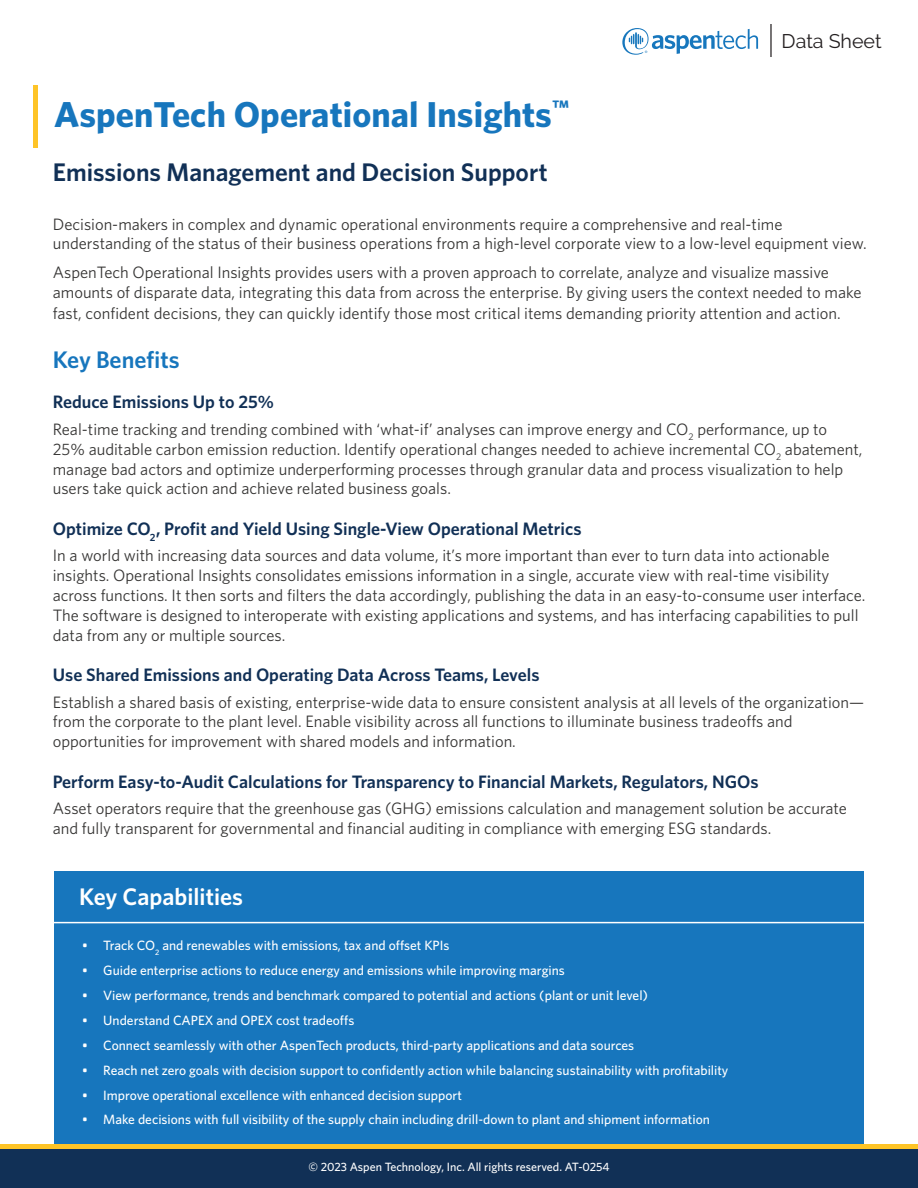
<style>
.page{position:relative;width:918px;height:1188px;background:#fff}
.page>*{position:absolute;margin:0;border:0;box-sizing:border-box;transform-origin:0 0}
.t1{font:700 36px "Whitney";letter-spacing:.005em;color:#1776bd}
.body{font:600 25.5px "Whitney";color:#113056}
.body-2{font:600 24px "Whitney";color:#fff}
.BodyCopy_2{font:600 24px "Whitney";color:#1776bd}
.t2{font:19.65px "Raleway";color:#231f20}
.t3{font:600 18px "Whitney";color:#113056}
.BodyCopy_2-2{font:16.5px/19.8px "Whitney";color:#363534}
.body-3{font:500 13.5px "Whitney";color:#fff}
.t4{font:500 12px "Whitney";color:#fff}
</style>
<div class="page">
<svg style="left:622px;top:28px;width:136px;height:27px"></svg>
<hr style="left:770px;top:24px;width:2px;height:33px;background:#231f20">
<div style="left:0;top:1149px;width:918px;height:39px;background:#113056"></div>
<div style="left:33px;top:85px;width:5px;height:63px;background:#fec427"></div>
<div style="left:54px;top:872px;width:810px;height:273px;background:#1776bd"></div>
<hr style="left:0;top:922px;width:918px;height:1px;background:#fff">
<hr style="left:0;top:1145px;width:918px;height:4px;background:#fec427">
<p class="t1" style="left:54px;top:90px;width:517px">AspenTech Operational Insights<sup>™</sup></p>
<p class="body" style="left:53px;top:157px;width:496px">Emissions Management and Decision Support</p>
<p class="t2" style="left:782px;top:30px;width:102px">Data Sheet</p>
<p class="BodyCopy_2-2" style="left:53px;top:214px;width:815px">Decision-makers in complex and dynamic operational environments require a comprehensive and real-time understanding of the status of their business operations from a high-level corporate view to a low-level equipment view.</p>
<p class="BodyCopy_2-2" style="left:53px;top:262px;width:810px">AspenTech Operational Insights provides users with a proven approach to correlate, analyze and visualize massive amounts of disparate data, integrating this data from across the enterprise. By giving users the context needed to make</p>
<p class="BodyCopy_2-2" style="left:53px;top:303px;width:790px">fast, confident decisions, they can quickly identify those most critical items demanding priority attention and action.</p>
<p class="BodyCopy_2" style="left:53px;top:345px;width:128px">Key Benefits</p>
<h3 class="t3" style="left:53px;top:391px;width:223px">Reduce Emissions Up to 25%</h3>
<p class="BodyCopy_2-2" style="left:53px;top:419px;width:811px">Real-time tracking and trending combined with ‘what-if’ analyses can improve energy and CO<sub>2</sub> performance, up to 25% auditable carbon emission reduction. Identify operational changes needed to achieve incremental CO<sub>2</sub> abatement, manage bad actors and optimize underperforming processes through granular data and process visualization to help users take quick action and achieve related business goals.</p>
<h3 class="t3" style="left:53px;top:518px;width:530px">Optimize CO<sub>2</sub>, Profit and Yield Using Single-View Operational Metrics</h3>
<p class="BodyCopy_2-2" style="left:53px;top:545px;width:814px">In a world with increasing data sources and data volume, it’s more important than ever to turn data into actionable insights. Operational Insights consolidates emissions information in a single, accurate view with real-time visibility across functions. It then sorts and filters the data accordingly, publishing the data in an easy-to-consume user interface.<br>The software is designed to interoperate with existing applications and systems, and has interfacing capabilities to pull data from any or multiple sources.</p>
<h3 class="t3" style="left:53px;top:664px;width:488px">Use Shared Emissions and Operating Data Across Teams, Levels</h3>
<p class="BodyCopy_2-2" style="left:53px;top:692px;width:813px">Establish a shared basis of existing, enterprise-wide data to ensure consistent analysis at all levels of the organization— from the corporate to the plant level. Enable visibility across all functions to illuminate business tradeoffs and opportunities for improvement with shared models and information.</p>
<h3 class="t3" style="left:53px;top:771px;width:707px">Perform Easy-to-Audit Calculations for Transparency to Financial Markets, Regulators, NGOs</h3>
<p class="BodyCopy_2-2" style="left:53px;top:798px;width:796px">Asset operators require that the greenhouse gas (GHG) emissions calculation and management solution be accurate and fully transparent for governmental and financial auditing in compliance with emerging ESG standards.</p>
<p class="body-2" style="left:79px;top:883px;width:165px">Key Capabilities</p>
<p class="body-3" style="left:82px;top:938px;width:369px">• Track CO<sub>2</sub> and renewables with emissions, tax and offset KPIs</p>
<p class="body-3" style="left:82px;top:962px;width:484px">• Guide enterprise actions to reduce energy and emissions while improving margins</p>
<p class="body-3" style="left:82px;top:987px;width:567px">• View performance, trends and benchmark compared to potential and actions (plant or unit level)</p>
<p class="body-3" style="left:82px;top:1012px;width:274px">• Understand CAPEX and OPEX cost tradeoffs</p>
<p class="body-3" style="left:82px;top:1037px;width:554px">• Connect seamlessly with other AspenTech products, third-party applications and data sources</p>
<p class="body-3" style="left:82px;top:1062px;width:648px">• Reach net zero goals with decision support to confidently action while balancing sustainability with profitability</p>
<p class="body-3" style="left:82px;top:1087px;width:381px">• Improve operational excellence with enhanced decision support</p>
<p class="body-3" style="left:82px;top:1112px;width:629px">• Make decisions with full visibility of the supply chain including drill-down to plant and shipment information</p>
<p class="t4" style="left:309px;top:1160px;width:303px">© 2023 Aspen Technology, Inc. All rights reserved. AT-0254</p>
</div>
